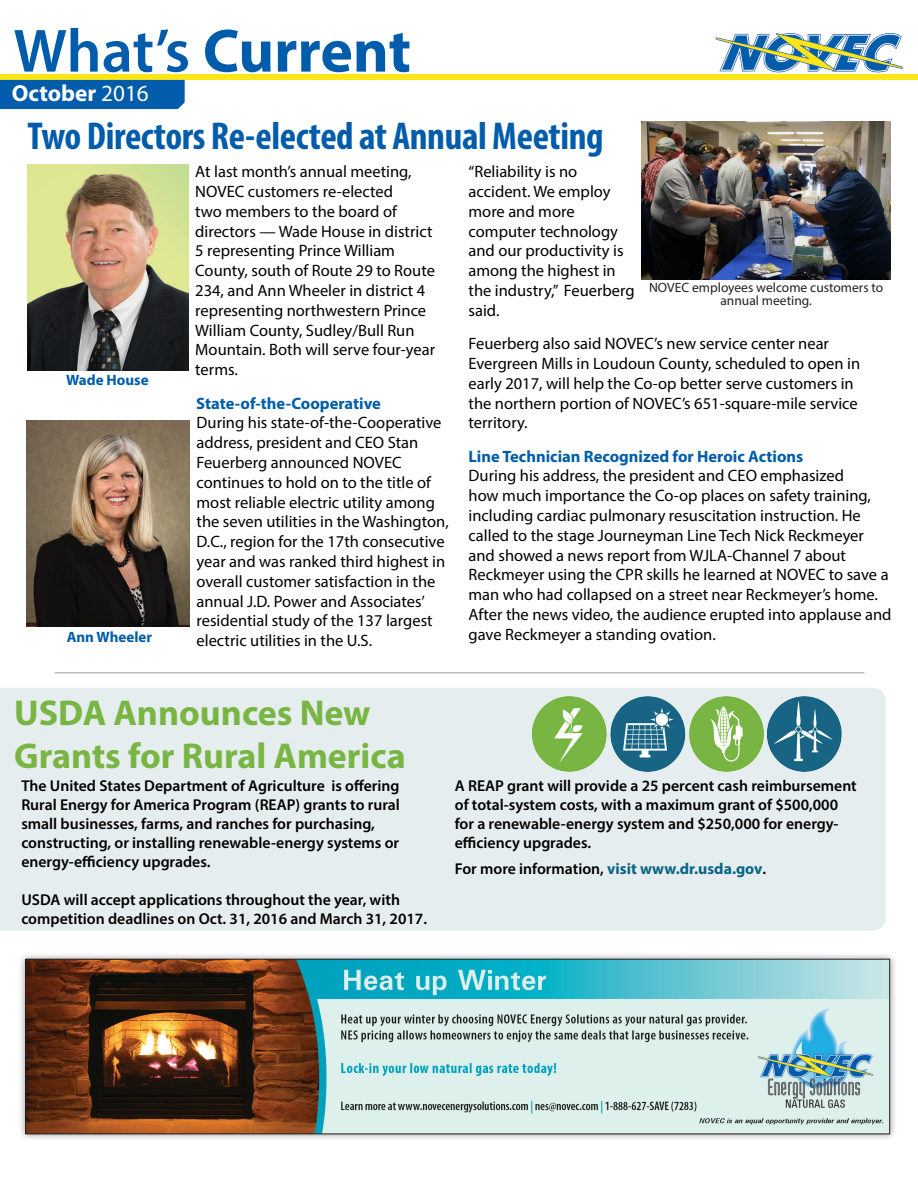
<style>
.page{position:relative;width:918px;height:1188px;background:#fff}
.page>*{position:absolute;margin:0;border:0;box-sizing:border-box;transform-origin:0 0}
.t1{font:700 61.5px "Myriad Pro";letter-spacing:-.005em;color:#015dab}
.Default{font:700 condensed 39px "Myriad Pro";letter-spacing:-.01em;color:#015dab}
.t2{font:700 36px/43.2px "Myriad Pro";color:#78b543}
.t3{font:700 23.25px "Myriad Pro";color:#fff}
.Body_Copy{font:16.5px/19.8px "Myriad Pro";color:#000}
.Body_Copy-2{font:600 15.75px/18.9px "Myriad Pro";color:#000}
.t4{font:700 15px "Myriad Pro";color:#015dab}
.t5{font:13.5px/13.5px "Myriad Pro";color:#231f20;text-align:center}
.s1{font-weight:600}
.s2{font-weight:400}
.s3{font-weight:700;color:#015dab}
.s4{font-weight:700;color:#066584}
</style>
<div class="page">
<div style="left:0;top:74px;width:918px;height:6px;background:#ffe616"></div>
<div style="left:0;top:80px;width:185px;height:29px;background:#015dab"></div>
<img style="left:715px;top:33px;width:188px;height:40px">
<div style="left:18px;top:951px;width:879px;height:191px;background:#231f20;opacity:.5"></div>
<img style="left:28px;top:961px;width:860px;height:171px">
<div style="left:26px;top:959px;width:864px;height:175px;border:1px solid #231f20"></div>
<img style="left:28px;top:165px;width:161px;height:206px">
<img style="left:26px;top:421px;width:164px;height:206px">
<div style="left:0;top:688px;width:886px;height:243px;background:#e6edee"></div>
<div style="left:14px;top:698px;width:450px;height:76px;background:#e6edee"></div>
<div style="left:21px;top:780px;width:847px;height:148px;background:#e6edee"></div>
<img style="left:530px;top:695px;width:313px;height:79px">
<hr style="left:54px;top:672px;width:810px;height:2px;background:#bcbdc0">
<img style="left:641px;top:122px;width:250px;height:158px">
<p class="t1" style="left:14px;top:11px;width:399px"><span class="s1">What’s</span> Current</p>
<p class="t3" style="left:12px;top:78px;width:138px">October <span class="s2">2016</span></p>
<p class="Default" style="left:27px;top:112px;width:578px">Two Directors Re-elected at Annual Meeting</p>
<p class="Body_Copy" style="left:195px;top:162px;width:241px">At last month’s annual meeting,<br>NOVEC customers re-elected<br>two members to the board of directors — Wade House in district<br>5 representing Prince William<br>County, south of Route 29 to Route<br>234, and Ann Wheeler in district 4 representing northwestern Prince<br>William County, Sudley/Bull Run<br>Mountain. Both will serve four-year terms.</p>
<p class="Body_Copy" style="left:196px;top:393px;width:254px"><span class="s3">State-of-the-Cooperative<br></span>During his state-of-the-Cooperative address, president and CEO Stan Feuerberg announced NOVEC continues to hold on to the title of most reliable electric utility among the seven utilities in the Washington, D.C., region for the 17th consecutive year and was ranked third highest in overall customer satisfaction in the annual J.D. Power and Associates’ residential study of the 137 largest electric utilities in the U.S.</p>
<p class="Body_Copy" style="left:469px;top:162px;width:168px">“Reliability is no accident. We employ more and more computer technology and our productivity is among the highest in the industry,” Feuerberg said.</p>
<p class="Body_Copy" style="left:469px;top:333px;width:393px">Feuerberg also said NOVEC’s new service center near Evergreen Mills in Loudoun County, scheduled to open in early 2017, will help the Co-op better serve customers in the northern portion of NOVEC’s 651-square-mile service territory.</p>
<p class="Body_Copy" style="left:469px;top:446px;width:424px"><span class="s3">Line Technician Recognized for Heroic Actions<br></span>During his address, the president and CEO emphasized<br>how much importance the Co-op places on safety training, including cardiac pulmonary resuscitation instruction. He called to the stage Journeyman Line Tech Nick Reckmeyer and showed a news report from WJLA-Channel 7 about Reckmeyer using the CPR skills he learned at NOVEC to save a man who had collapsed on a street near Reckmeyer’s home.<br>After the news video, the audience erupted into applause and gave Reckmeyer a standing ovation.</p>
<p class="t5" style="left:649px;top:280px;width:236px">NOVEC employees welcome customers to annual meeting.</p>
<p class="t4" style="left:66px;top:370px;width:84px">Wade House</p>
<p class="t4" style="left:67px;top:627px;width:87px">Ann Wheeler</p>
<p class="t2" style="left:14px;top:690px;width:393px">USDA Announces New<br>Grants for Rural America</p>
<p class="Body_Copy-2" style="left:21px;top:776px;width:380px">The United States Department of Agriculture is offering Rural Energy for America Program (REAP) grants to rural small businesses, farms, and ranches for purchasing, constructing, or installing renewable-energy systems or energy-efficiency upgrades.</p>
<p class="Body_Copy-2" style="left:21px;top:890px;width:407px">USDA will accept applications throughout the year, with competition deadlines on Oct. 31, 2016 and March 31, 2017.</p>
<p class="Body_Copy-2" style="left:455px;top:776px;width:404px">A REAP grant will provide a 25 percent cash reimbursement of total-system costs, with a maximum grant of $500,000 for a renewable-energy system and $250,000 for energy&shy;efficiency upgrades.</p>
<p class="Body_Copy-2" style="left:455px;top:859px;width:313px">For more information, <span class="s4">visit www.dr.usda.gov</span>.</p>
</div>
